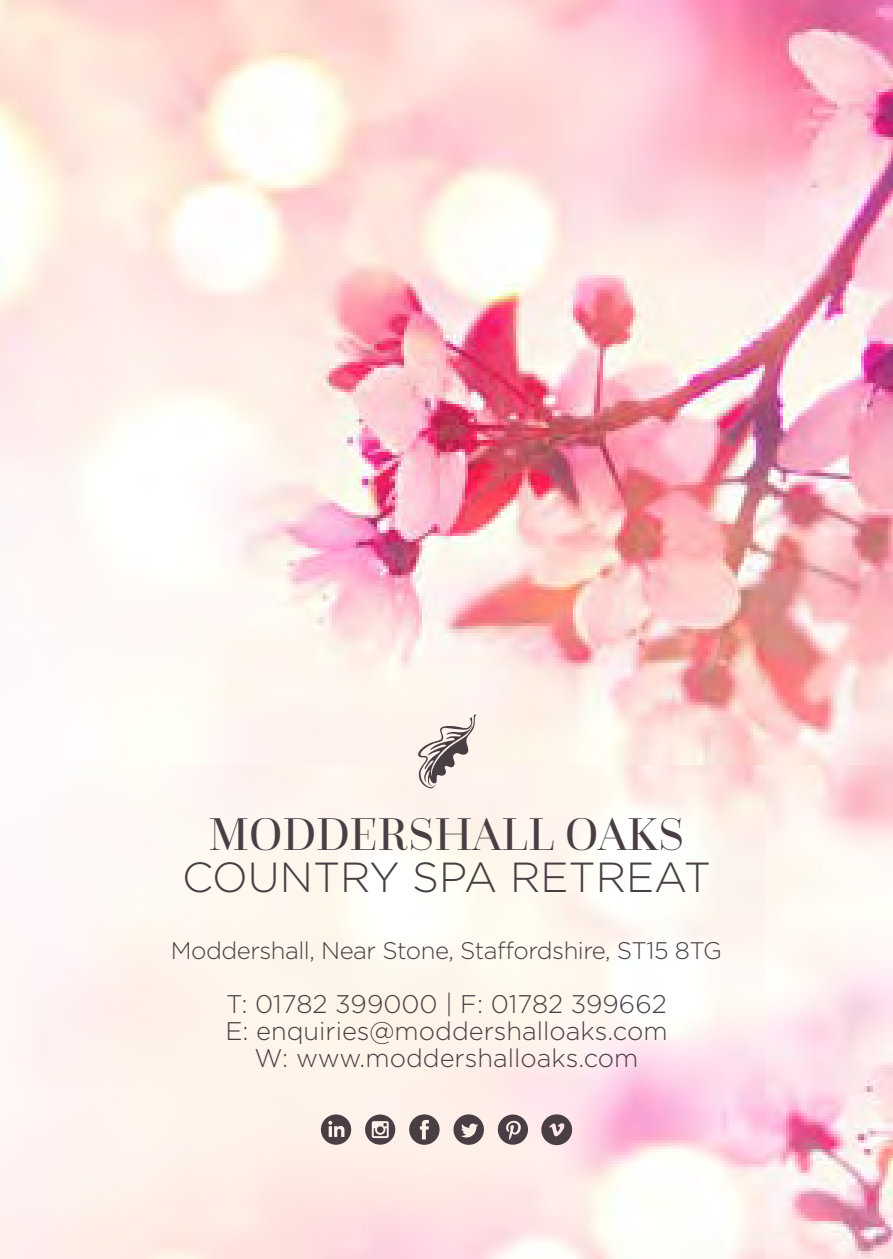
<style>
.page{position:relative;width:893px;height:1259px;background:#fff}
.page>*{position:absolute;margin:0;border:0;box-sizing:border-box;transform-origin:0 0}
.t1{font:48px "Questa Grande";color:#493e44}
.t2{font:300 42px "Gotham";color:#493e44}
.t3{font:300 25.5px/27px "Gotham";color:#493e44;text-align:center}
.t4{font:300 24px "Gotham";letter-spacing:-.02em;color:#493e44}
</style>
<div class="page">
<img style="left:0;top:0;width:893px;height:1259px">
<svg style="left:321px;top:1114px;width:30px;height:30px"></svg>
<svg style="left:409px;top:1114px;width:31px;height:30px"></svg>
<svg style="left:453px;top:1114px;width:31px;height:30px"></svg>
<svg style="left:498px;top:1114px;width:30px;height:30px"></svg>
<svg style="left:365px;top:1114px;width:30px;height:30px"></svg>
<svg style="left:541px;top:1114px;width:31px;height:31px"></svg>
<svg style="left:418px;top:714px;width:59px;height:75px;background:#cdc2bf"></svg>
<h1 class="t1" style="left:209px;top:805px;width:477px">MODDERSHALL OAKS</h1>
<h2 class="t2" style="left:182px;top:854px;width:530px">COUNTRY SPA RETREAT</h2>
<p class="t4" style="left:171px;top:937px;width:553px">Moddershall, Near Stone, Staffordshire, ST15 8TG</p>
<p class="t3" style="left:225px;top:989px;width:444px">T: 01782 399000 | F: 01782 399662<br>E: enquiries@moddershalloaks.com<br>W: www.moddershalloaks.com</p>
</div>
